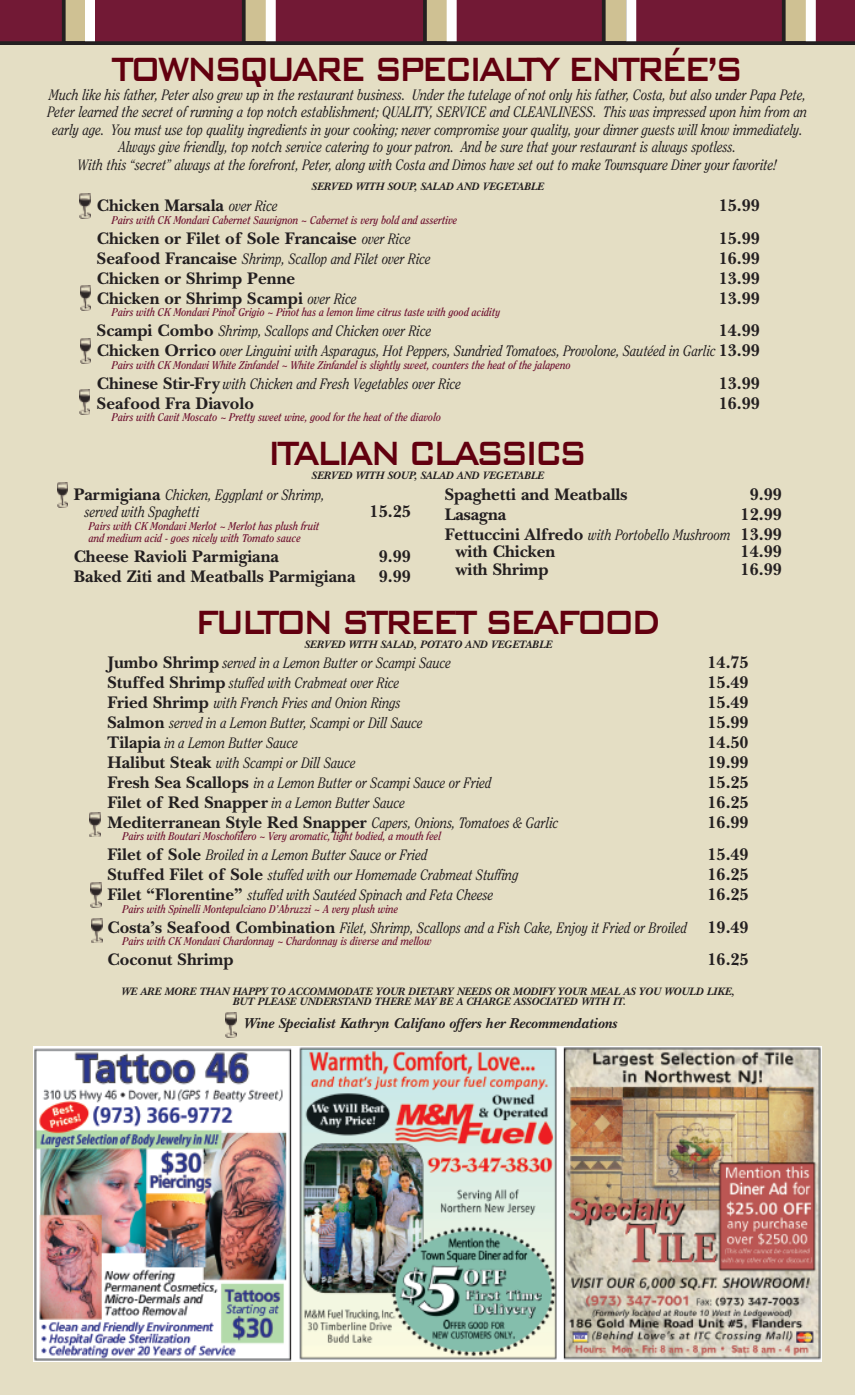
<style>
.page{position:relative;width:855px;height:1395px;background:#e4dec4}
.page>*{position:absolute;margin:0;border:0;box-sizing:border-box;transform-origin:0 0}
.t1{font:500 45px "Bank Gothic BT";letter-spacing:-.115em;color:#62000f;scale:.8 1}
.t2{font:700 17.5px/20px "New Baskerville";color:#231f20;text-align:right}
.t3{font:italic 15px/17.5px "Clearface";color:#231f20;text-align:center;scale:.85 1}
.t4{font:italic 700 15px "New Baskerville";color:#231f20}
.t5{font:italic 700 11.25px/12.5px "Clearface";color:#721935;scale:.9 1}
.t6{font:italic 700 11.25px/10px "New Baskerville";color:#231f20;text-align:center}
.s1{font-family:"Clearface";font-weight:400;font-style:italic;font-size:15px}
.s2{font-family:"New Baskerville";font-weight:700;font-style:normal;font-size:17.5px}
</style>
<div class="page">
<div style="left:0;top:0;width:855px;height:45px;background:#721935"></div>
<svg style="left:62px;top:0;width:23px;height:41px"></svg>
<svg style="left:242px;top:0;width:24px;height:41px"></svg>
<svg style="left:423px;top:0;width:24px;height:41px"></svg>
<svg style="left:602px;top:0;width:24px;height:41px"></svg>
<svg style="left:782px;top:0;width:24px;height:41px"></svg>
<div style="left:85px;top:0;width:10px;height:45px;background:#fff"></div>
<div style="left:266px;top:0;width:10px;height:45px;background:#fff"></div>
<div style="left:447px;top:0;width:10px;height:45px;background:#fff"></div>
<div style="left:626px;top:0;width:10px;height:45px;background:#fff"></div>
<div style="left:806px;top:0;width:10px;height:45px;background:#fff"></div>
<svg style="left:0;top:41px;width:855px;height:4px;background:#271f21"></svg>
<img style="left:34px;top:1046px;width:787px;height:315px">
<img style="left:226px;top:1012px;width:11px;height:25px">
<img style="left:57px;top:483px;width:11px;height:24px">
<img style="left:80px;top:194px;width:11px;height:25px">
<img style="left:80px;top:286px;width:11px;height:25px">
<img style="left:80px;top:338px;width:11px;height:25px">
<img style="left:79px;top:390px;width:11px;height:25px">
<img style="left:90px;top:812px;width:10px;height:25px">
<img style="left:91px;top:883px;width:10px;height:24px">
<img style="left:91px;top:918px;width:11px;height:25px">
<h1 class="t1" style="left:111px;top:39px;width:792px">TOWNSQUARE SPECIALTY ENTRÉE’S</h1>
<p class="t3" style="left:48px;top:87px;width:895px">Much like his father, Peter also grew up in the restaurant business. Under the tutelage of not only his father, Costa, but also under Papa Pete, Peter learned the secret of running a top notch establishment; QUALITY, SERVICE and CLEANLINESS. This was impressed upon him from an early age. You must use top quality ingredients in your cooking; never compromise your quality, your dinner guests will know immediately.<br>Always give friendly, top notch service catering to your patron. And be sure that your restaurant is always spotless.<br>With this “secret” always at the forefront, Peter, along with Costa and Dimos have set out to make Townsquare Diner your favorite!</p>
<p class="t6" style="left:311px;top:181px;width:234px">SERVED WITH SOUP, SALAD AND VEGETABLE</p>
<p class="t2" style="left:97px;top:195px;width:182px">Chicken Marsala <span class="s1">over Rice</span></p>
<p class="t2" style="left:719px;top:195px;width:43px">15.99</p>
<p class="t5" style="left:112px;top:214px;width:385px">Pairs with CK Mondavi Cabernet Sauvignon ~ Cabernet is very bold and assertive</p>
<p class="t2" style="left:97px;top:228px;width:315px">Chicken or Filet of Sole Francaise <span class="s1">over Rice</span></p>
<p class="t2" style="left:719px;top:228px;width:43px">15.99</p>
<p class="t3" style="left:97px;top:251px;width:394px"><span class="s2">Seafood Francaise</span> Shrimp, Scallop and Filet over Rice</p>
<p class="t2" style="left:719px;top:248px;width:43px">16.99</p>
<p class="t2" style="left:97px;top:268px;width:200px">Chicken or Shrimp Penne</p>
<p class="t2" style="left:719px;top:268px;width:43px">13.99</p>
<p class="t2" style="left:97px;top:288px;width:261px">Chicken or Shrimp Scampi <span class="s1">over Rice</span></p>
<p class="t2" style="left:719px;top:288px;width:43px">13.99</p>
<p class="t5" style="left:112px;top:307px;width:433px">Pairs with CK Mondavi Pinot Grigio ~ Pinot has a lemon lime citrus taste with good acidity</p>
<p class="t3" style="left:97px;top:323px;width:395px"><span class="s2">Scampi Combo</span> Shrimp, Scallops and Chicken over Rice</p>
<p class="t2" style="left:719px;top:320px;width:43px">14.99</p>
<p class="t3" style="left:97px;top:343px;width:782px"><span class="s2">Chicken Orrico</span> over Linguini with Asparagus, Hot Peppers, Sundried Tomatoes, Provolone, Sautéed in Garlic <span class="s2">13.99</span></p>
<p class="t5" style="left:112px;top:359px;width:511px">Pairs with CK Mondavi White Zinfandel ~ White Zinfandel is slightly sweet, counters the heat of the jalapeno</p>
<p class="t3" style="left:97px;top:376px;width:430px"><span class="s2">Chinese Stir-Fry</span> with Chicken and Fresh Vegetables over Rice</p>
<p class="t2" style="left:719px;top:373px;width:43px">13.99</p>
<p class="t2" style="left:97px;top:393px;width:159px">Seafood Fra Diavolo</p>
<p class="t2" style="left:719px;top:393px;width:43px">16.99</p>
<p class="t5" style="left:112px;top:412px;width:367px">Pairs with Cavit Moscato ~ Pretty sweet wine, good for the heat of the diavolo</p>
<h1 class="t1" style="left:267px;top:423px;width:402px">ITALIAN CLASSICS</h1>
<p class="t6" style="left:311px;top:470px;width:234px">SERVED WITH SOUP, SALAD AND VEGETABLE</p>
<p class="t3" style="left:85px;top:487px;width:284px;text-align:left;text-indent:-11px"><span class="s2">Parmigiana</span> Chicken, Eggplant or Shrimp, served with Spaghetti</p>
<p class="t2" style="left:370px;top:501px;width:43px">15.25</p>
<p class="t5" style="left:89px;top:520px;width:258px">Pairs with CK Mondavi Merlot ~ Merlot has plush fruit and medium acid - goes nicely with Tomato sauce</p>
<p class="t2" style="left:74px;top:546px;width:207px">Cheese Ravioli Parmigiana</p>
<p class="t2" style="left:379px;top:546px;width:34px">9.99</p>
<p class="t2" style="left:74px;top:566px;width:283px">Baked Ziti and Meatballs Parmigiana</p>
<p class="t2" style="left:379px;top:566px;width:34px">9.99</p>
<p class="t2" style="left:445px;top:483px;width:184px">Spaghetti and Meatballs</p>
<p class="t2" style="left:750px;top:483px;width:34px">9.99</p>
<p class="t2" style="left:445px;top:503px;width:63px">Lasagna</p>
<p class="t2" style="left:445px;top:503px;width:339px">12.99<br>Fettuccini Alfredo <span class="s1">with Portobello Mushroom</span> 13.99</p>
<p class="t2" style="left:456px;top:541px;width:101px">with Chicken</p>
<p class="t2" style="left:741px;top:541px;width:43px">14.99</p>
<p class="t2" style="left:456px;top:558px;width:94px">with Shrimp</p>
<p class="t2" style="left:741px;top:558px;width:43px">16.99</p>
<h1 class="t1" style="left:195px;top:592px;width:585px">FULTON STREET SEAFOOD</h1>
<p class="t6" style="left:304px;top:639px;width:249px">SERVED WITH SALAD, POTATO AND VEGETABLE</p>
<p class="t3" style="left:108px;top:655px;width:406px"><span class="s2">Jumbo Shrimp</span> served in a Lemon Butter or Scampi Sauce</p>
<p class="t2" style="left:707px;top:652px;width:43px">14.75</p>
<p class="t3" style="left:108px;top:675px;width:345px"><span class="s2">Stuffed Shrimp</span> stuffed with Crabmeat over Rice</p>
<p class="t2" style="left:707px;top:672px;width:43px">15.49</p>
<p class="t3" style="left:108px;top:695px;width:347px"><span class="s2">Fried Shrimp</span> with French Fries and Onion Rings</p>
<p class="t2" style="left:707px;top:692px;width:43px">15.49</p>
<p class="t3" style="left:108px;top:715px;width:373px"><span class="s2">Salmon</span> served in a Lemon Butter, Scampi or Dill Sauce</p>
<p class="t2" style="left:707px;top:712px;width:43px">15.99</p>
<p class="t3" style="left:108px;top:735px;width:226px"><span class="s2">Tilapia</span> in a Lemon Butter Sauce</p>
<p class="t2" style="left:707px;top:732px;width:43px">14.50</p>
<p class="t3" style="left:108px;top:755px;width:294px"><span class="s2">Halibut Steak</span> with Scampi or Dill Sauce</p>
<p class="t2" style="left:707px;top:752px;width:43px">19.99</p>
<p class="t3" style="left:108px;top:775px;width:453px"><span class="s2">Fresh Sea Scallops</span> in a Lemon Butter or Scampi Sauce or Fried</p>
<p class="t2" style="left:707px;top:772px;width:43px">15.25</p>
<p class="t3" style="left:108px;top:795px;width:352px"><span class="s2">Filet of Red Snapper</span> in a Lemon Butter Sauce</p>
<p class="t2" style="left:707px;top:792px;width:43px">16.25</p>
<p class="t3" style="left:108px;top:815px;width:532px"><span class="s2">Mediterranean Style Red Snapper</span> Capers, Onions, Tomatoes &amp; Garlic</p>
<p class="t2" style="left:707px;top:812px;width:43px">16.99</p>
<p class="t5" style="left:123px;top:831px;width:356px">Pairs with Boutari Moschofilero ~ Very aromatic, light bodied, a mouth feel</p>
<p class="t3" style="left:108px;top:847px;width:378px"><span class="s2">Filet of Sole</span> Broiled in a Lemon Butter Sauce or Fried</p>
<p class="t2" style="left:707px;top:844px;width:43px">15.49</p>
<p class="t3" style="left:108px;top:867px;width:485px"><span class="s2">Stuffed Filet of Sole</span> stuffed with our Homemade Crabmeat Stuffing</p>
<p class="t2" style="left:707px;top:864px;width:43px">16.25</p>
<p class="t3" style="left:108px;top:887px;width:455px"><span class="s2">Filet “Florentine”</span> stuffed with Sautéed Spinach and Feta Cheese</p>
<p class="t2" style="left:707px;top:884px;width:43px">16.25</p>
<p class="t5" style="left:123px;top:903px;width:308px">Pairs with Spinelli Montepulciano D’Abruzzi ~ A very plush wine</p>
<p class="t3" style="left:108px;top:920px;width:756px"><span class="s2">Costa’s Seafood Combination</span> Filet, Shrimp, Scallops and a Fish Cake, Enjoy it Fried or Broiled <span class="s2">19.49</span></p>
<p class="t5" style="left:123px;top:936px;width:345px">Pairs with CK Mondavi Chardonnay ~ Chardonnay is diverse and mellow</p>
<p class="t2" style="left:108px;top:949px;width:128px">Coconut Shrimp</p>
<p class="t2" style="left:707px;top:949px;width:43px">16.25</p>
<p class="t6" style="left:121px;top:986px;width:615px">WE ARE MORE THAN HAPPY TO ACCOMMODATE YOUR DIETARY NEEDS OR MODIFY YOUR MEAL AS YOU WOULD LIKE,<br>BUT PLEASE UNDERSTAND THERE MAY BE A CHARGE ASSOCIATED WITH IT.</p>
<p class="t4" style="left:243px;top:1014px;width:375px">Wine Specialist Kathryn Califano offers her Recommendations</p>
</div>
